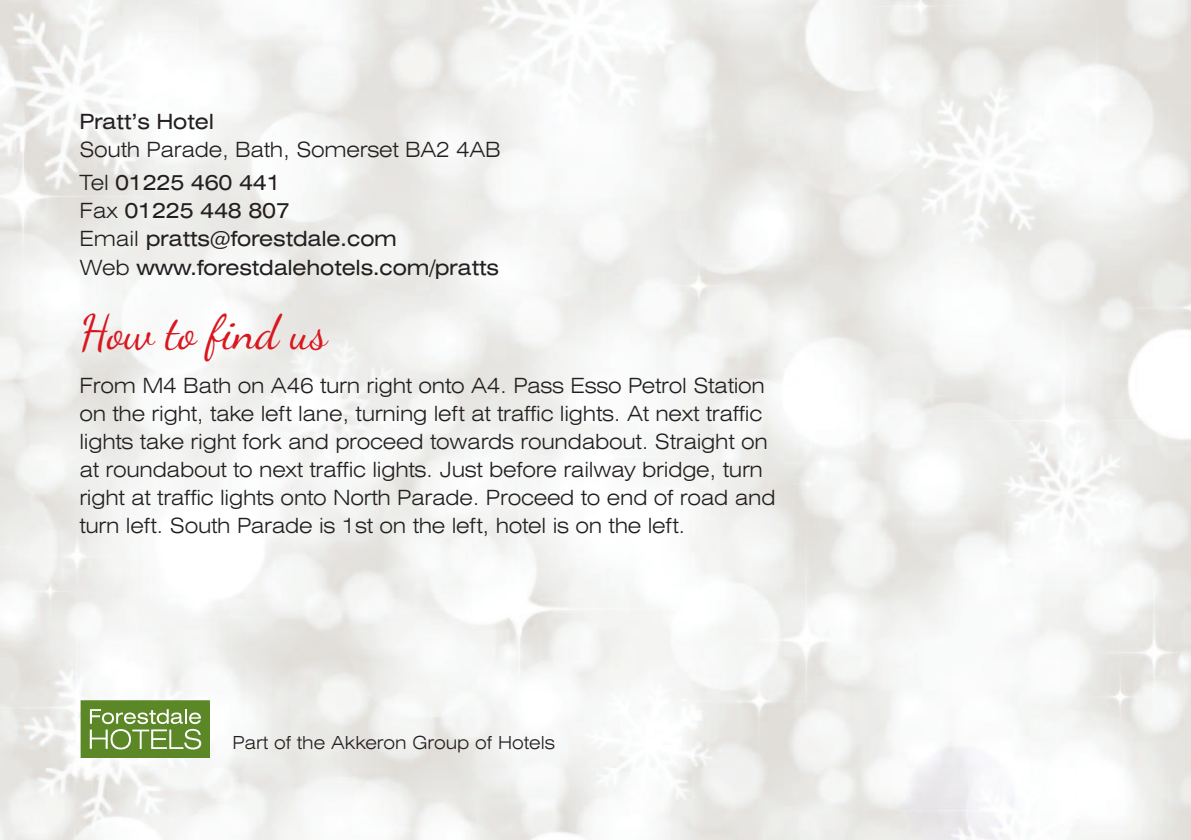
<style>
.page{position:relative;width:1191px;height:840px;background:#fff}
.page>*{position:absolute;margin:0;border:0;box-sizing:border-box;transform-origin:0 0}
.t1{font:48px "Dancing Script";letter-spacing:-.01em;color:#d8171f}
.t2{font:300 expanded 21px/28px "Swiss 721 BT";letter-spacing:-.01em;color:#231f20}
.t3{font:expanded 21px/28px "Swiss 721 BT";letter-spacing:-.01em;color:#231f20}
.t4{font:300 expanded 18px "Swiss 721 BT";color:#231f20}
.s1{font-weight:400}
.s2{font-weight:300}
</style>
<div class="page">
<img style="left:0;top:0;width:1191px;height:839px">
<div style="left:81px;top:700px;width:128px;height:56px;background:#5c8727"></div>
<div style="left:81px;top:699px;width:129px;height:58px;border:1px solid #5c8727"></div>
<svg style="left:90px;top:709px;width:111px;height:40px"></svg>
<p class="t3" style="left:79px;top:109px;width:136px">Pratt’s Hotel</p>
<p class="t2" style="left:79px;top:134px;width:423px;line-height:33.6px">South Parade, Bath, Somerset BA2 4AB<br>Tel <span class="s1">01225 460 441</span></p>
<p class="t3" style="left:79px;top:199px;width:421px"><span class="s2">Fax</span> 01225 448 807<br><span class="s2">Email</span> pratts@forestdale.com<br><span class="s2">Web</span> www.forestdalehotels.com/pratts</p>
<h1 class="t1" style="left:79px;top:303px;width:250px">How to find us</h1>
<p class="t2" style="left:79px;top:373px;width:697px">From M4 Bath on A46 turn right onto A4. Pass Esso Petrol Station on the right, take left lane, turning left at traffic lights. At next traffic lights take right fork and proceed towards roundabout. Straight on at roundabout to next traffic lights. Just before railway bridge, turn right at traffic lights onto North Parade. Proceed to end of road and turn left. South Parade is 1st on the left, hotel is on the left.</p>
<p class="t4" style="left:232px;top:735px;width:324px">Part of the Akkeron Group of Hotels</p>
</div>
